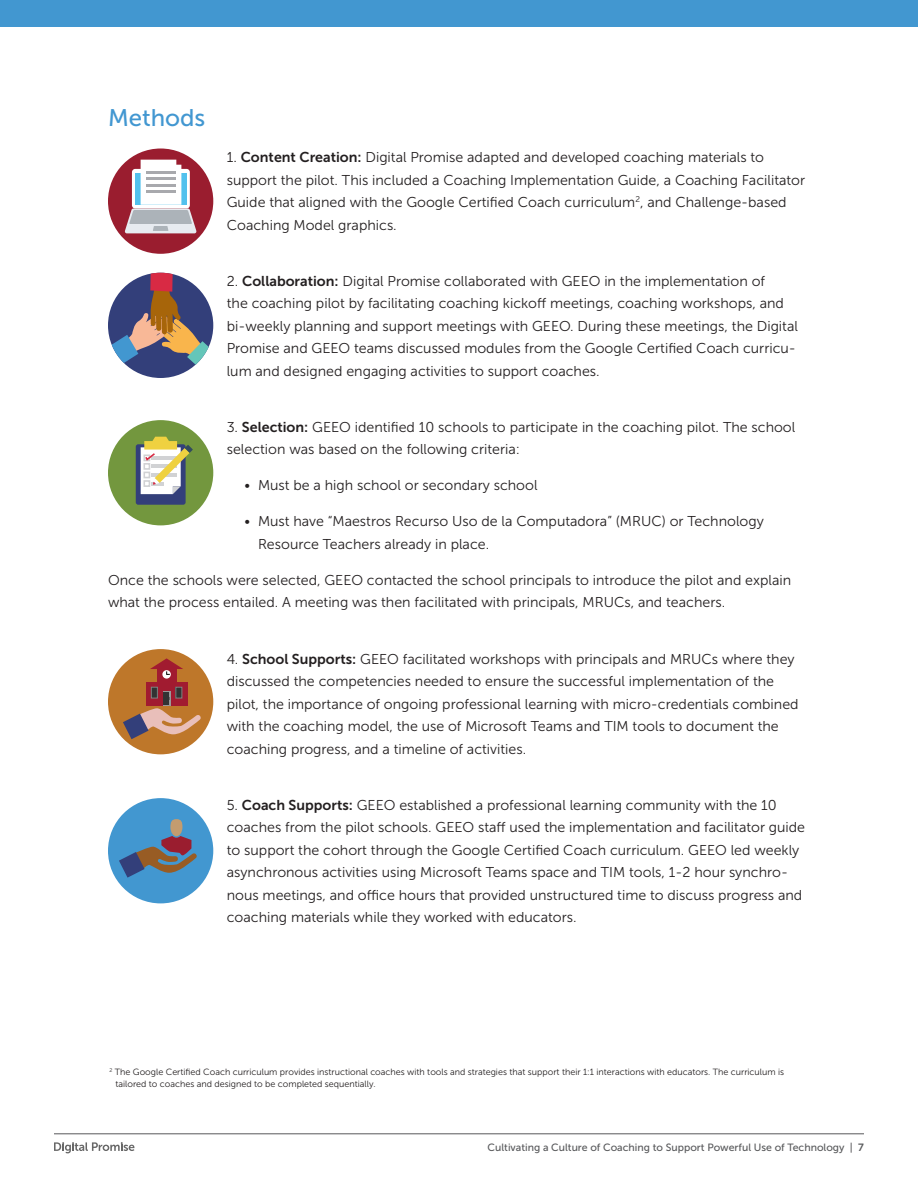
<style>
.page{position:relative;width:918px;height:1188px;background:#fff}
.page>*{position:absolute;margin:0;border:0;box-sizing:border-box;transform-origin:0 0}
.t1{font:24px "Museo Sans 500";color:#4297d1}
.t2{font:14.25px/22.5px "Museo Sans 300";color:#231f20}
.t3{font:10.5px "Museo Sans 500";color:#57585a}
.t4{font:9px/12px "Museo Sans 300";color:#231f20}
.s1{font-family:"Museo Sans 700"}
</style>
<div class="page">
<hr style="left:54px;top:1134px;width:810px;height:1px;background:#57585a">
<div style="left:0;top:0;width:918px;height:27px;background:#4297d0"></div>
<svg style="left:54px;top:1142px;width:80px;height:11px"></svg>
<div style="left:108px;top:149px;width:105px;height:105px;background:#9a1d2f;border-radius:50%"></div>
<svg style="left:125px;top:160px;width:72px;height:73px"></svg>
<hr style="left:146px;top:171px;width:30px;height:3px;background:#a8a9ad">
<hr style="left:146px;top:177px;width:30px;height:3px;background:#a8a9ad">
<hr style="left:146px;top:184px;width:30px;height:2px;background:#a8a9ad">
<hr style="left:146px;top:190px;width:30px;height:3px;background:#a8a9ad">
<div style="left:108px;top:273px;width:105px;height:105px;background:#333f7a;border-radius:50%"></div>
<svg style="left:110px;top:273px;width:100px;height:93px"></svg>
<div style="left:108px;top:420px;width:105px;height:105px;background:#73973e;border-radius:50%"></div>
<div style="left:136px;top:444px;width:50px;height:61px;background:#333f7a;border-radius:2px"></div>
<svg style="left:141px;top:437px;width:52px;height:57px"></svg>
<div style="left:108px;top:649px;width:105px;height:105px;background:#be772a;border-radius:50%"></div>
<svg style="left:123px;top:708px;width:79px;height:31px"></svg>
<svg style="left:146px;top:682px;width:41px;height:23px"></svg>
<div style="left:157px;top:668px;width:19px;height:20px;background:#a11b30"></div>
<svg style="left:163px;top:691px;width:7px;height:14px"></svg>
<div style="left:164px;top:692px;width:5px;height:13px;background:#323333"></div>
<svg style="left:162px;top:670px;width:9px;height:9px"></svg>
<svg style="left:150px;top:658px;width:33px;height:17px"></svg>
<div style="left:151px;top:687px;width:6px;height:11px;background:#323333"></div>
<div style="left:151px;top:687px;width:6px;height:11px;border:1px solid #808180"></div>
<div style="left:176px;top:687px;width:6px;height:11px;background:#323333"></div>
<div style="left:176px;top:687px;width:6px;height:11px;border:1px solid #808180"></div>
<div style="left:108px;top:798px;width:105px;height:105px;background:#4297d0;border-radius:50%"></div>
<div style="left:170px;top:819px;width:12px;height:17px;background:#c39c6f;border-radius:50%"></div>
<svg style="left:119px;top:836px;width:78px;height:42px"></svg>
<h2 class="t1" style="left:108px;top:105px;width:99px">Methods</h2>
<p class="t2" style="left:227px;top:146px;width:580px">1. <span class="s1">Content Creation:</span> Digital Promise adapted and developed coaching materials to support the pilot. This included a Coaching Implementation Guide, a Coaching Facilitator Guide that aligned with the Google Certifed Coach curriculum<sup>2</sup>, and Challenge-based Coaching Model graphics.</p>
<p class="t2" style="left:227px;top:270px;width:573px">2. <span class="s1">Collaboration:</span> Digital Promise collaborated with GEEO in the implementation of<br>the coaching pilot by facilitating coaching kickof meetings, coaching workshops, and bi-weekly planning and support meetings with GEEO. During these meetings, the Digital Promise and GEEO teams discussed modules from the Google Certifed Coach curricu&shy;lum and designed engaging activities to support coaches.</p>
<p class="t2" style="left:227px;top:416px;width:570px">3. <span class="s1">Selection:</span> GEEO identifed 10 schools to participate in the coaching pilot. The school selection was based on the following criteria:</p>
<p class="t2" style="left:245px;top:474px;width:295px">• Must be a high school or secondary school</p>
<p class="t2" style="left:258px;top:510px;width:507px;text-indent:-13px">• Must have “Maestros Recurso Uso de la Computadora” (MRUC) or Technology<br>Resource Teachers already in place.</p>
<p class="t2" style="left:108px;top:569px;width:685px">Once the schools were selected, GEEO contacted the school principals to introduce the pilot and explain what the process entailed. A meeting was then facilitated with principals, MRUCs, and teachers.</p>
<p class="t2" style="left:227px;top:648px;width:573px">4. <span class="s1">School Supports:</span> GEEO facilitated workshops with principals and MRUCs where they discussed the competencies needed to ensure the successful implementation of the pilot, the importance of ongoing professional learning with micro-credentials combined with the coaching model, the use of Microsoft Teams and TIM tools to document the coaching progress, and a timeline of activities.</p>
<p class="t2" style="left:227px;top:794px;width:580px">5. <span class="s1">Coach Supports:</span> GEEO established a professional learning community with the 10 coaches from the pilot schools. GEEO staf used the implementation and facilitator guide to support the cohort through the Google Certifed Coach curriculum. GEEO led weekly asynchronous activities using Microsoft Teams space and TIM tools, 1-2 hour synchro&shy;nous meetings, and ofce hours that provided unstructured time to discuss progress and</p>
<p class="t2" style="left:227px;top:906px;width:351px">coaching materials while they worked with educators.</p>
<p class="t4" style="left:116px;top:1066px;width:670px;text-indent:-6px"><sup>2</sup> The Google Certifed Coach curriculum provides instructional coaches with tools and strategies that support their 1:1 interactions with educators. The curriculum is tailored to coaches and designed to be completed sequentially.</p>
<p class="t3" style="left:488px;top:1142px;width:378px">Cultivating a Culture of Coaching to Support Powerful Use of Technology | <span class="s1">7</span></p>
</div>
